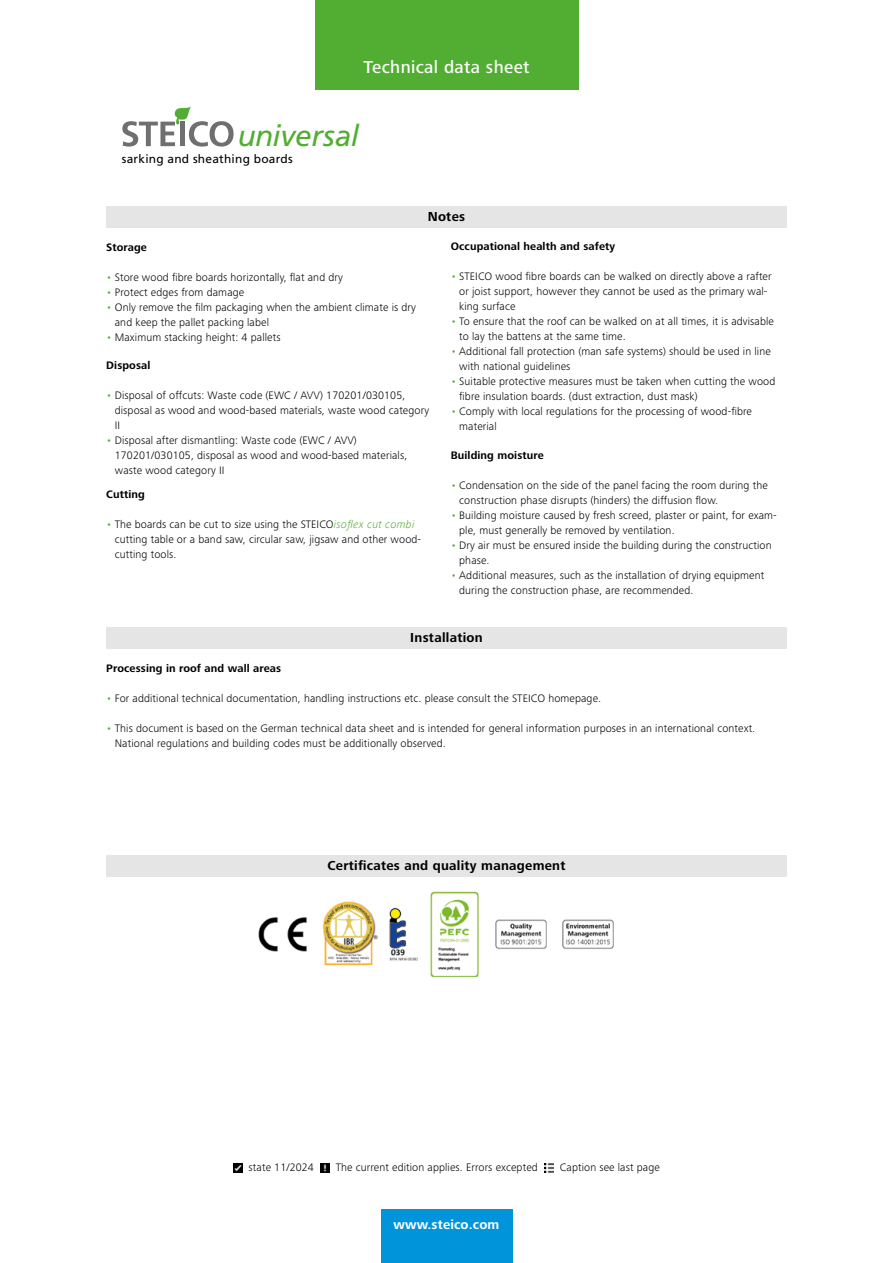
<style>
.page{position:relative;width:893px;height:1263px;background:#fff}
.page>*{position:absolute;margin:0;border:0;box-sizing:border-box;transform-origin:0 0}
.t1{font:italic 29.7px "Frutiger";letter-spacing:-.01em;color:#52ae32}
.t2{font:500 18px "Frutiger Next LTW1 G";letter-spacing:.02em;color:#fff}
.t3{font:700 13.5px "Frutiger Next LTW1 G";letter-spacing:.02em;color:#000}
.t4{font:700 13.5px "Frutiger Next LTW1 G";letter-spacing:.01em;color:#fff}
.t5{font:12px "Frutiger";letter-spacing:.02em;color:#000}
.t6{font:300 11.25px/15px "Frutiger Next LTW1 G";letter-spacing:.01em;color:#000}
.t7{font:700 11.25px "Frutiger Next LTW1 G";letter-spacing:.01em;color:#000}
.s1{color:#52ae32}
.s2{font-style:italic;color:#52ae32}
</style>
<div class="page">
<svg style="left:122px;top:106px;width:112px;height:41px"></svg>
<div style="left:106px;top:206px;width:681px;height:21px;background:#e5e5e5"></div>
<div style="left:106px;top:627px;width:681px;height:22px;background:#e5e5e5"></div>
<div style="left:106px;top:855px;width:681px;height:21px;background:#e5e5e5"></div>
<img style="left:258px;top:891px;width:356px;height:85px">
<div style="left:315px;top:0;width:263px;height:89px;background:#52ae32"></div>
<div style="left:381px;top:1210px;width:131px;height:53px;background:#0095db"></div>
<svg style="left:233px;top:1163px;width:9px;height:9px"></svg>
<svg style="left:320px;top:1163px;width:10px;height:9px"></svg>
<svg style="left:544px;top:1163px;width:10px;height:9px"></svg>
<h2 class="t2" style="left:363px;top:56px;width:168px">Technical data sheet</h2>
<h1 class="t1" style="left:238px;top:119px;width:123px">universal</h1>
<p class="t5" style="left:122px;top:151px;width:172px">sarking and sheathing boards</p>
<p class="t3" style="left:428px;top:209px;width:39px">Notes</p>
<p class="t7" style="left:451px;top:240px;width:166px">Occupational health and safety</p>
<p class="t6" style="left:459px;top:269px;width:314px;text-indent:-9px"><span class="s1">•</span> STEICO wood fibre boards can be walked on directly above a rafter or joist support, however they cannot be used as the primary wal&shy;king surface</p>
<p class="t6" style="left:459px;top:314px;width:316px;text-indent:-9px"><span class="s1">•</span> To ensure that the roof can be walked on at all times, it is advisable to lay the battens at the same time.</p>
<p class="t6" style="left:459px;top:344px;width:313px;text-indent:-9px"><span class="s1">•</span> Additional fall protection (man safe systems) should be used in line with national guidelines</p>
<p class="t6" style="left:459px;top:374px;width:318px;text-indent:-9px"><span class="s1">•</span> Suitable protective measures must be taken when cutting the wood fibre insulation boards. (dust extraction, dust mask)</p>
<p class="t6" style="left:459px;top:404px;width:294px;text-indent:-9px"><span class="s1">•</span> Comply with local regulations for the processing of wood-fibre material</p>
<p class="t7" style="left:451px;top:449px;width:94px">Building moisture</p>
<p class="t6" style="left:459px;top:478px;width:310px;text-indent:-9px"><span class="s1">•</span> Condensation on the side of the panel facing the room during the construction phase disrupts (hinders) the diffusion flow.</p>
<p class="t6" style="left:459px;top:508px;width:319px;text-indent:-9px"><span class="s1">•</span> Building moisture caused by fresh screed, plaster or paint, for exam&shy;ple, must generally be removed by ventilation.</p>
<p class="t6" style="left:459px;top:538px;width:314px;text-indent:-9px"><span class="s1">•</span> Dry air must be ensured inside the building during the construction phase.</p>
<p class="t6" style="left:459px;top:568px;width:307px;text-indent:-9px"><span class="s1">•</span> Additional measures, such as the installation of drying equipment during the construction phase, are recommended.</p>
<p class="t3" style="left:410px;top:630px;width:74px">Installation</p>
<p class="t7" style="left:106px;top:240px;width:42px">Storage</p>
<p class="t6" style="left:106px;top:269px;width:238px"><span class="s1">•</span> Store wood fibre boards horizontally, flat and dry</p>
<p class="t6" style="left:106px;top:284px;width:139px"><span class="s1">•</span> Protect edges from damage</p>
<p class="t6" style="left:115px;top:299px;width:303px;text-indent:-9px"><span class="s1">•</span> Only remove the film packaging when the ambient climate is dry and keep the pallet packing label</p>
<p class="t6" style="left:106px;top:329px;width:176px"><span class="s1">•</span> Maximum stacking height: 4 pallets</p>
<p class="t7" style="left:106px;top:359px;width:46px">Disposal</p>
<p class="t6" style="left:115px;top:388px;width:316px;text-indent:-9px"><span class="s1">•</span> Disposal of offcuts: Waste code (EWC / AVV) 170201/030105, disposal as wood and wood-based materials, waste wood category<br>II</p>
<p class="t6" style="left:115px;top:433px;width:294px;text-indent:-9px"><span class="s1">•</span> Disposal after dismantling: Waste code (EWC / AVV)<br>170201/030105, disposal as wood and wood-based materials, waste wood category II</p>
<p class="t7" style="left:106px;top:488px;width:40px">Cutting</p>
<p class="t6" style="left:115px;top:517px;width:308px;text-indent:-9px"><span class="s1">•</span> The boards can be cut to size using the STEICO<span class="s2">isoflex cut combi </span>cutting table or a band saw, circular saw, jigsaw and other wood&shy;cutting tools.</p>
<p class="t7" style="left:106px;top:661px;width:176px">Processing in roof and wall areas</p>
<p class="t6" style="left:106px;top:690px;width:496px"><span class="s1">•</span> For additional technical documentation, handling instructions etc. please consult the STEICO homepage.</p>
<p class="t6" style="left:115px;top:720px;width:642px;text-indent:-9px"><span class="s1">•</span> This document is based on the German technical data sheet and is intended for general information purposes in an international context.<br>National regulations and building codes must be additionally observed.</p>
<p class="t3" style="left:327px;top:858px;width:240px">Certificates and quality management</p>
<p class="t6" style="left:249px;top:1160px;width:67px">state 11/2024</p>
<p class="t6" style="left:336px;top:1160px;width:204px">The current edition applies. Errors excepted</p>
<p class="t6" style="left:560px;top:1160px;width:101px">Caption see last page</p>
<p class="t4" style="left:394px;top:1217px;width:107px">www.steico.com</p>
</div>
